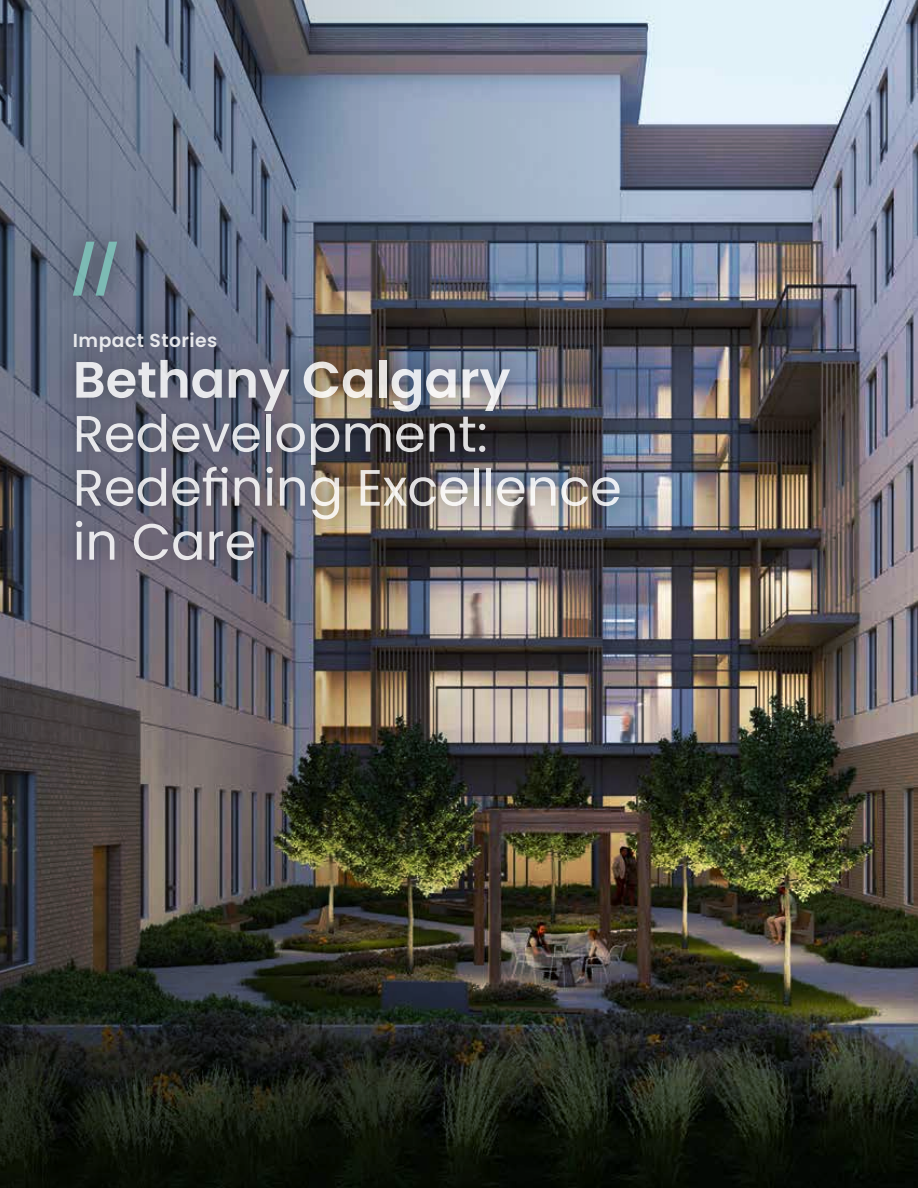
<style>
.page{position:relative;width:918px;height:1188px;background:#fff}
.page>*{position:absolute;margin:0;border:0;box-sizing:border-box;transform-origin:0 0}
.t1{font:51px/54px "Poppins";color:#fff}
.t2{font:600 51px "Poppins";color:#fff}
.t3{font:600 18.75px "Poppins";letter-spacing:.025em;color:#fff}
</style>
<div class="page">
<img style="left:666px;top:0;width:251px;height:1188px">
<img style="left:0;top:0;width:666px;height:1188px">
<div style="left:52px;top:220px;width:589px;height:362px;background:#000;opacity:.5"></div>
<svg style="left:73px;top:242px;width:44px;height:54px;background:#6b8790"></svg>
<hr style="left:917px;top:0;width:1px;height:1188px;background:#e9f6f4">
<p class="t3" style="left:73px;top:329px;width:146px">Impact Stories</p>
<p class="t2" style="left:73px;top:349px;width:439px">Bethany Calgary</p>
<p class="t1" style="left:73px;top:407px;width:550px">Redevelopment:<br>Redefining Excellence in Care</p>
</div>
